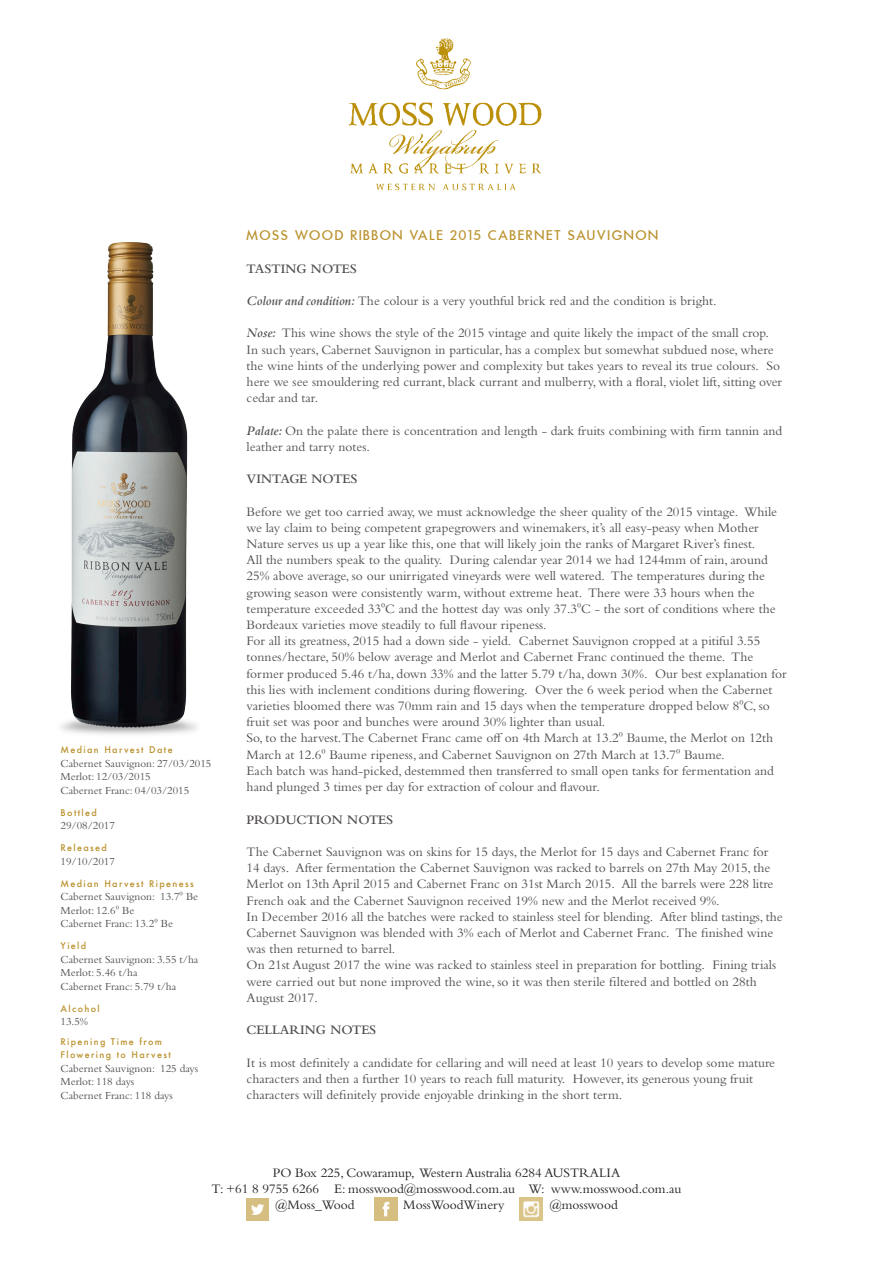
<style>
.page{position:relative;width:893px;height:1263px;background:#fff}
.page>*{position:absolute;margin:0;border:0;box-sizing:border-box;transform-origin:0 0}
.Wine_and_review_Titl{font:500 15px "Futura";letter-spacing:.15em;color:#ba922e}
.Paragraph_Collated_r{font:13.5px/16.2px "Bembo Std";color:#514d4d}
.Paragraph_Collated_r-2{font:13.5px "Bembo Std";color:#231f20}
.Paragraph_Collated_r-3{font:600 13.5px "Bembo";color:#514d4d}
.Wine_and_review_Titl-2{font:11.25px/13.5px "Bembo Std";color:#514d4d}
.Wine_and_review_Titl-3{font:500 9px/13.5px "Futura";letter-spacing:.15em;color:#ba922e}
.s1{font-family:"Bembo";font-weight:600;font-style:italic}
</style>
<div class="page">
<img style="left:61px;top:242px;width:136px;height:493px">
<img style="left:349px;top:38px;width:193px;height:153px">
<img style="left:520px;top:1197px;width:23px;height:23px">
<img style="left:247px;top:1198px;width:22px;height:22px">
<img style="left:374px;top:1197px;width:23px;height:23px">
<p class="Wine_and_review_Titl-3" style="left:61px;top:743px;width:114px">Median Harvest Date</p>
<p class="Wine_and_review_Titl-2" style="left:61px;top:756px;width:152px">Cabernet Sauvignon: 27/03/2015<br>Merlot: 12/03/2015<br>Cabernet Franc: 04/03/2015</p>
<p class="Wine_and_review_Titl-3" style="left:61px;top:805px;width:38px">Bottled</p>
<p class="Wine_and_review_Titl-2" style="left:61px;top:819px;width:56px">29/08/2017</p>
<p class="Wine_and_review_Titl-3" style="left:61px;top:841px;width:48px">Released</p>
<p class="Wine_and_review_Titl-2" style="left:61px;top:854px;width:56px">19/10/2017</p>
<p class="Wine_and_review_Titl-3" style="left:61px;top:876px;width:135px">Median Harvest Ripeness</p>
<p class="Wine_and_review_Titl-2" style="left:61px;top:890px;width:139px">Cabernet Sauvignon: 13.7⁰ Be<br>Merlot: 12.6⁰ Be<br>Cabernet Franc: 13.2⁰ Be</p>
<p class="Wine_and_review_Titl-3" style="left:61px;top:939px;width:27px">Yield</p>
<p class="Wine_and_review_Titl-2" style="left:61px;top:952px;width:139px">Cabernet Sauvignon: 3.55 t/ha<br>Merlot: 5.46 t/ha<br>Cabernet Franc: 5.79 t/ha</p>
<p class="Wine_and_review_Titl-3" style="left:61px;top:1001px;width:41px">Alcohol</p>
<p class="Wine_and_review_Titl-2" style="left:61px;top:1015px;width:29px">13.5%</p>
<p class="Wine_and_review_Titl-3" style="left:61px;top:1034px;width:112px">Ripening Time from<br>Flowering to Harvest</p>
<p class="Wine_and_review_Titl-2" style="left:61px;top:1061px;width:139px">Cabernet Sauvignon: 125 days<br>Merlot: 118 days<br>Cabernet Franc: 118 days</p>
<p class="Wine_and_review_Titl" style="left:247px;top:228px;width:413px">MOSS WOOD RIBBON VALE 2015 CABERNET SAUVIGNON</p>
<p class="Paragraph_Collated_r-3" style="left:247px;top:261px;width:112px">TASTING NOTES</p>
<p class="Paragraph_Collated_r" style="left:247px;top:292px;width:471px"><span class="s1">Colour and condition:</span> The colour is a very youthful brick red and the condition is bright.</p>
<p class="Paragraph_Collated_r" style="left:247px;top:325px;width:537px"><span class="s1">Nose:</span> This wine shows the style of the 2015 vintage and quite likely the impact of the small crop.<br>In such years, Cabernet Sauvignon in particular, has a complex but somewhat subdued nose, where the wine hints of the underlying power and complexity but takes years to reveal its true colours. So here we see smouldering red currant, black currant and mulberry, with a floral, violet lift, sitting over cedar and tar.</p>
<p class="Paragraph_Collated_r" style="left:247px;top:422px;width:537px"><span class="s1">Palate:</span> On the palate there is concentration and length - dark fruits combining with firm tannin and leather and tarry notes.</p>
<p class="Paragraph_Collated_r-3" style="left:247px;top:471px;width:112px">VINTAGE NOTES</p>
<p class="Paragraph_Collated_r" style="left:247px;top:503px;width:532px">Before we get too carried away, we must acknowledge the sheer quality of the 2015 vintage. While we lay claim to being competent grapegrowers and winemakers, it’s all easy-peasy when Mother<br>Nature serves us up a year like this, one that will likely join the ranks of Margaret River’s finest.</p>
<p class="Paragraph_Collated_r" style="left:247px;top:552px;width:531px">All the numbers speak to the quality. During calendar year 2014 we had 1244mm of rain, around 25% above average, so our unirrigated vineyards were well watered. The temperatures during the growing season were consistently warm, without extreme heat. There were 33 hours when the temperature exceeded 33⁰C and the hottest day was only 37.3⁰C - the sort of conditions where the Bordeaux varieties move steadily to full flavour ripeness.</p>
<p class="Paragraph_Collated_r" style="left:247px;top:633px;width:541px">For all its greatness, 2015 had a down side - yield. Cabernet Sauvignon cropped at a pitiful 3.55 tonnes/hectare, 50% below average and Merlot and Cabernet Franc continued the theme. The former produced 5.46 t/ha, down 33% and the latter 5.79 t/ha, down 30%. Our best explanation for this lies with inclement conditions during flowering. Over the 6 week period when the Cabernet varieties bloomed there was 70mm rain and 15 days when the temperature dropped below 8⁰C, so fruit set was poor and bunches were around 30% lighter than usual.</p>
<p class="Paragraph_Collated_r" style="left:247px;top:730px;width:528px">So, to the harvest.The Cabernet Franc came off on 4th March at 13.2⁰ Baume, the Merlot on 12th<br>March at 12.6⁰ Baume ripeness, and Cabernet Sauvignon on 27th March at 13.7⁰ Baume.</p>
<p class="Paragraph_Collated_r" style="left:247px;top:762px;width:529px">Each batch was hand-picked, destemmed then transferred to small open tanks for fermentation and hand plunged 3 times per day for extraction of colour and flavour.</p>
<p class="Paragraph_Collated_r-3" style="left:247px;top:812px;width:148px">PRODUCTION NOTES</p>
<p class="Paragraph_Collated_r" style="left:247px;top:843px;width:528px">The Cabernet Sauvignon was on skins for 15 days, the Merlot for 15 days and Cabernet Franc for 14 days. After fermentation the Cabernet Sauvignon was racked to barrels on 27th May 2015, the Merlot on 13th April 2015 and Cabernet Franc on 31st March 2015. All the barrels were 228 litre French oak and the Cabernet Sauvignon received 19% new and the Merlot received 9%.</p>
<p class="Paragraph_Collated_r" style="left:247px;top:908px;width:537px">In December 2016 all the batches were racked to stainless steel for blending. After blind tastings, the<br>Cabernet Sauvignon was blended with 3% each of Merlot and Cabernet Franc. The finished wine was then returned to barrel.</p>
<p class="Paragraph_Collated_r" style="left:247px;top:957px;width:531px">On 21st August 2017 the wine was racked to stainless steel in preparation for bottling. Fining trials were carried out but none improved the wine, so it was then sterile filtered and bottled on 28th<br>August 2017.</p>
<p class="Paragraph_Collated_r-3" style="left:247px;top:1022px;width:131px">CELLARING NOTES</p>
<p class="Paragraph_Collated_r" style="left:247px;top:1054px;width:530px">It is most definitely a candidate for cellaring and will need at least 10 years to develop some mature characters and then a further 10 years to reach full maturity. However, its generous young fruit characters will definitely provide enjoyable drinking in the short term.</p>
<p class="Paragraph_Collated_r-2" style="left:273px;top:1165px;width:349px">PO Box 225, Cowaramup, Western Australia 6284 AUSTRALIA</p>
<p class="Paragraph_Collated_r-2" style="left:211px;top:1181px;width:472px">T: +61 8 9755 6266 E: mosswood@mosswood.com.au W: www.mosswood.com.au</p>
<p class="Paragraph_Collated_r-2" style="left:275px;top:1197px;width:81px">@Moss_Wood</p>
<p class="Paragraph_Collated_r-2" style="left:403px;top:1197px;width:103px">MossWoodWinery</p>
<p class="Paragraph_Collated_r-2" style="left:549px;top:1197px;width:70px">@mosswood</p>
</div>
